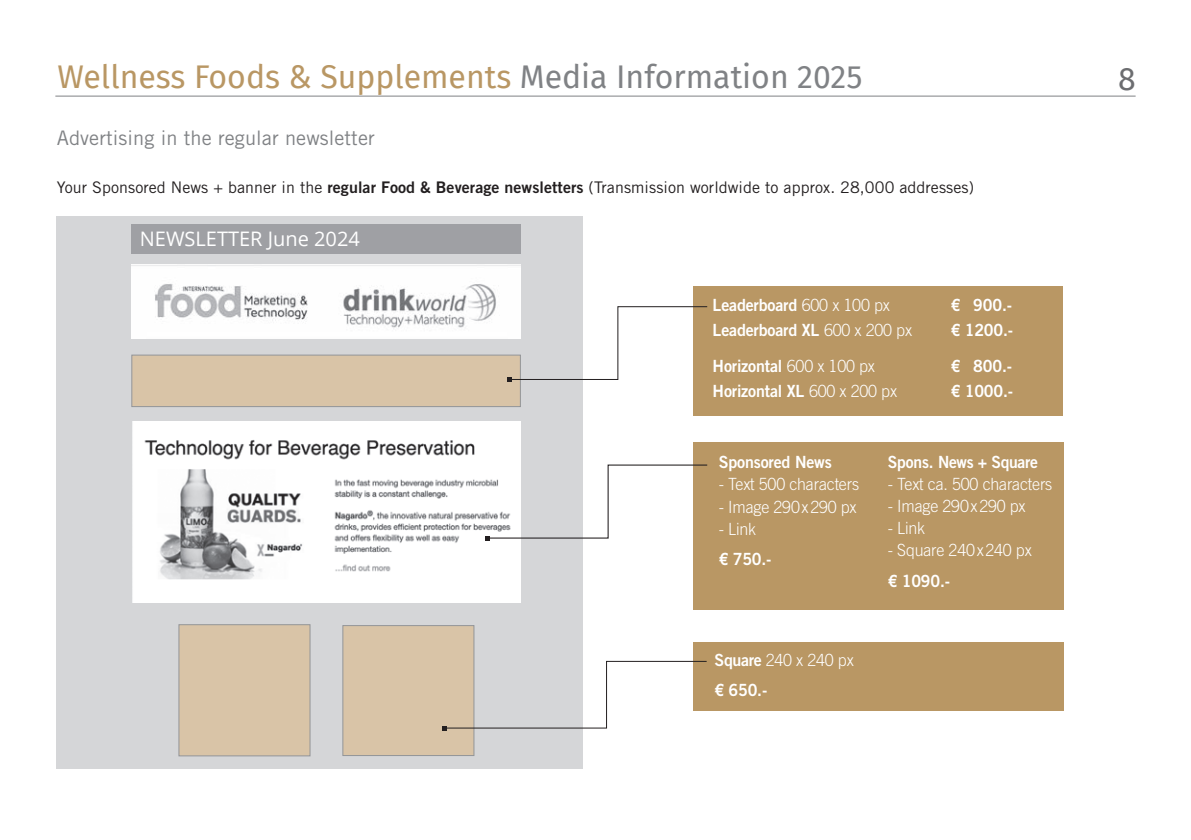
<style>
.page{position:relative;width:1191px;height:840px;background:#fff}
.page>*{position:absolute;margin:0;border:0;box-sizing:border-box;transform-origin:0 0}
.t1{font:32px "Fira Sans";color:#b99764}
.t2{font:32px "Fira Sans";color:#6c6d70}
.t3{font:20px "Trade Gothic LT Std";letter-spacing:.005em;color:#808285}
.t4{font:20px "Open Sans";color:#fff}
.t5{font:16.8px "Trade Gothic LT Std Bd 2";letter-spacing:-.01em;color:#fff;scale:.95 1}
.t6{font:300 16.8px "Trade Gothic LT Std";letter-spacing:-.01em;color:#fff;scale:.95 1}
.t7{font:16.8px "Trade Gothic LT Std Bd 2";letter-spacing:-.01em;color:#fff;scale:.93 1}
.t8{font:16px "Trade Gothic LT Std";letter-spacing:.005em;color:#231f20}
.s1{color:#808285}
.s2{font-family:"Trade Gothic LT Std Bd 2"}
.s3{font-family:"Trade Gothic LT Std";font-weight:300}
.s4{font-family:"Trade Gothic LT Std Bd 2";font-weight:400}
</style>
<div class="page">
<hr style="left:55px;top:96px;width:1080px;height:1px;background:#808285">
<div style="left:57px;top:216px;width:526px;height:552px;background:#d5d6d8"></div>
<div style="left:693px;top:286px;width:369px;height:129px;background:#b99764"></div>
<div style="left:693px;top:641px;width:370px;height:68px;background:#b99764"></div>
<div style="left:693px;top:442px;width:370px;height:168px;background:#b99764"></div>
<div style="left:132px;top:354px;width:388px;height:52px;background:#d9c4a7;border:1px solid #939598"></div>
<div style="left:179px;top:624px;width:131px;height:131px;background:#d9c4a7;border:1px solid #939598"></div>
<div style="left:342px;top:625px;width:132px;height:130px;background:#d9c4a7;border:1px solid #939598"></div>
<svg style="left:442px;top:660px;width:265px;height:69px"></svg>
<svg style="left:507px;top:305px;width:201px;height:76px"></svg>
<img style="left:132px;top:264px;width:388px;height:74px">
<img style="left:132px;top:421px;width:388px;height:181px">
<div style="left:132px;top:224px;width:388px;height:29px;background:#9fa0a4"></div>
<svg style="left:485px;top:463px;width:223px;height:77px"></svg>
<h1 class="t1" style="left:57px;top:53px;width:806px">Wellness Foods &amp; Supplements <span class="s1">Media Information 2025</span></h1>
<p class="t3" style="left:57px;top:125px;width:320px">Advertising in the regular newsletter</p>
<p class="t8" style="left:57px;top:178px;width:918px">Your Sponsored News + banner in the <span class="s2">regular Food &amp; Beverage newsletters</span> (Transmission worldwide to approx. 28,000 addresses)</p>
<p class="t4" style="left:140px;top:225px;width:222px">NEWSLETTER June 2024</p>
<p class="t5" style="left:712px;top:294px;width:188px">Leaderboard <span class="s3">600 x 100 px</span></p>
<p class="t5" style="left:950px;top:294px;width:66px">€ 900.-</p>
<p class="t5" style="left:712px;top:319px;width:211px">Leaderboard XL <span class="s3">600 x 200 px</span></p>
<p class="t5" style="left:950px;top:319px;width:67px">€ 1200.-</p>
<p class="t5" style="left:712px;top:356px;width:172px">Horizontal <span class="s3">600 x 100 px</span></p>
<p class="t5" style="left:950px;top:356px;width:66px">€ 800.-</p>
<p class="t5" style="left:712px;top:381px;width:196px">Horizontal XL <span class="s3">600 x 200 px</span></p>
<p class="t5" style="left:950px;top:381px;width:67px">€ 1000.-</p>
<p class="t5" style="left:719px;top:452px;width:120px">Sponsored News</p>
<p class="t6" style="left:719px;top:474px;width:149px">- Text 500 characters</p>
<p class="t6" style="left:719px;top:496px;width:147px">- Image 290x290 px</p>
<p class="t6" style="left:719px;top:518px;width:41px">- Link</p>
<p class="t5" style="left:719px;top:548px;width:57px">€ 750.-</p>
<p class="t6" style="left:714px;top:649px;width:148px"><span class="s4">Square</span> 240 x 240 px</p>
<p class="t5" style="left:714px;top:679px;width:57px">€ 650.-</p>
<p class="t7" style="left:887px;top:451px;width:163px">Spons. News + Square</p>
<p class="t6" style="left:887px;top:474px;width:175px">- Text ca. 500 characters</p>
<p class="t6" style="left:887px;top:496px;width:147px">- Image 290x290 px</p>
<p class="t6" style="left:887px;top:518px;width:41px">- Link</p>
<p class="t6" style="left:887px;top:540px;width:153px">- Square 240x240 px</p>
<p class="t5" style="left:887px;top:570px;width:67px">€ 1090.-</p>
<h1 class="t2" style="left:1118px;top:55px;width:19px">8</h1>
</div>
